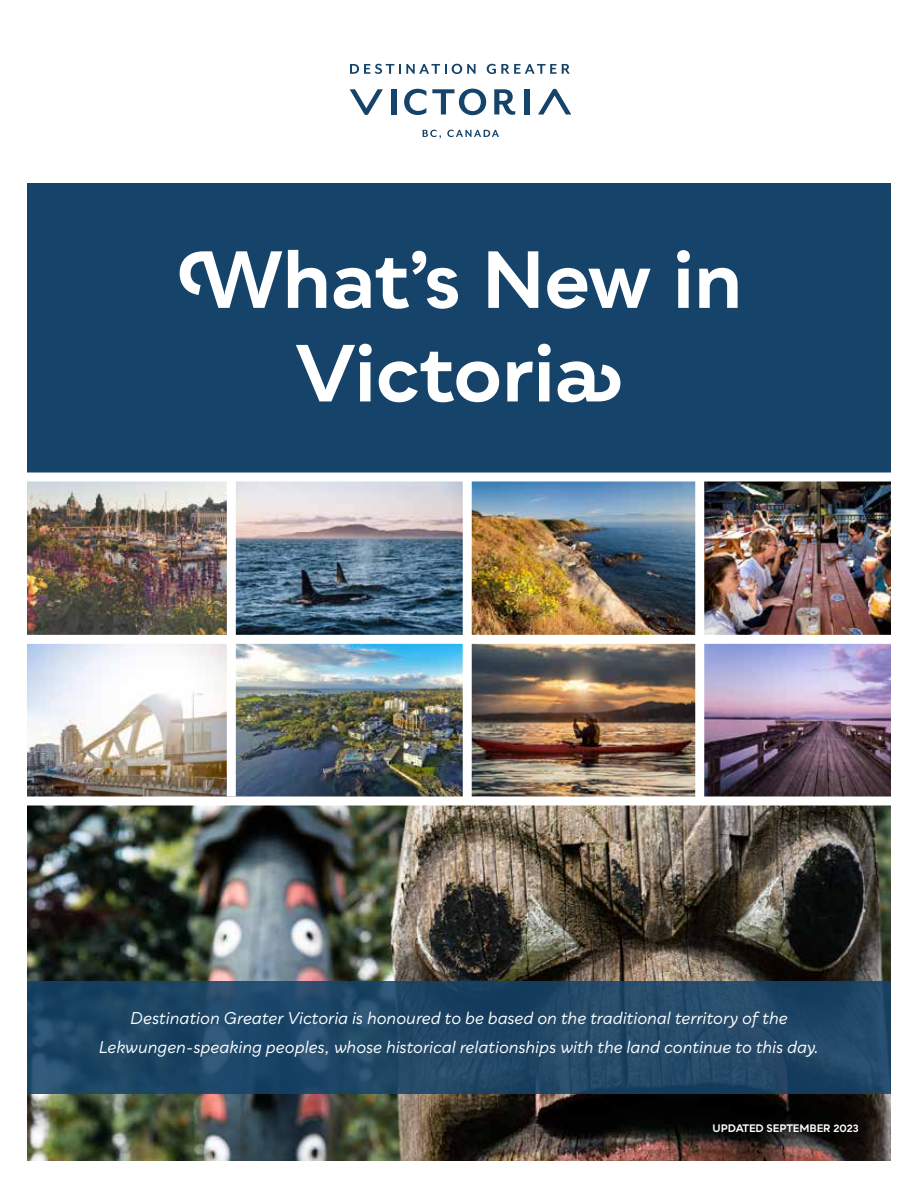
<style>
.page{position:relative;width:918px;height:1188px;background:#fff}
.page>*{position:absolute;margin:0;border:0;box-sizing:border-box;transform-origin:0 0}
.t1{font:700 78px/93.6px "Qualion";letter-spacing:-.015em;color:#fff;text-align:center}
.t2{font:italic 16.5px/28.5px "Qualion";letter-spacing:-.005em;color:#fff;text-align:center}
.t3{font:700 10.5px "Qualion";letter-spacing:-.02em;color:#fff}
</style>
<div class="page">
<img style="left:27px;top:806px;width:864px;height:355px">
<div style="left:27px;top:184px;width:864px;height:296px;background:#154369"></div>
<img style="left:27px;top:482px;width:864px;height:153px">
<img style="left:27px;top:644px;width:200px;height:152px">
<img style="left:236px;top:644px;width:227px;height:152px">
<img style="left:472px;top:644px;width:223px;height:152px">
<img style="left:704px;top:644px;width:187px;height:152px">
<svg style="left:350px;top:64px;width:126px;height:10px"></svg>
<svg style="left:487px;top:64px;width:83px;height:10px"></svg>
<div style="left:391px;top:89px;width:5px;height:25px;background:#154369"></div>
<svg style="left:404px;top:89px;width:22px;height:26px"></svg>
<svg style="left:432px;top:89px;width:54px;height:26px"></svg>
<svg style="left:494px;top:89px;width:21px;height:26px"></svg>
<div style="left:524px;top:89px;width:5px;height:25px;background:#154369"></div>
<svg style="left:538px;top:89px;width:33px;height:26px"></svg>
<svg style="left:350px;top:89px;width:33px;height:26px"></svg>
<svg style="left:423px;top:130px;width:18px;height:9px"></svg>
<svg style="left:447px;top:130px;width:52px;height:7px"></svg>
<svg style="left:27px;top:982px;width:864px;height:112px;background:#1f4666"></svg>
<div style="left:0;top:472px;width:918px;height:10px;background:#fff"></div>
<div style="left:227px;top:474px;width:9px;height:322px;background:#fff"></div>
<div style="left:463px;top:476px;width:9px;height:323px;background:#fff"></div>
<div style="left:695px;top:478px;width:9px;height:322px;background:#fff"></div>
<h1 class="t1" style="left:176px;top:234px;width:568px">What’s New in<br>Victoria</h1>
<p class="t2" style="left:99px;top:1004px;width:722px">Destination Greater Victoria is honoured to be based on the traditional territory of the<br>Lekwungen-speaking peoples, whose historical relationships with the land continue to this day.</p>
<p class="t3" style="left:713px;top:1122px;width:147px">UPDATED SEPTEMBER 2023</p>
</div>
